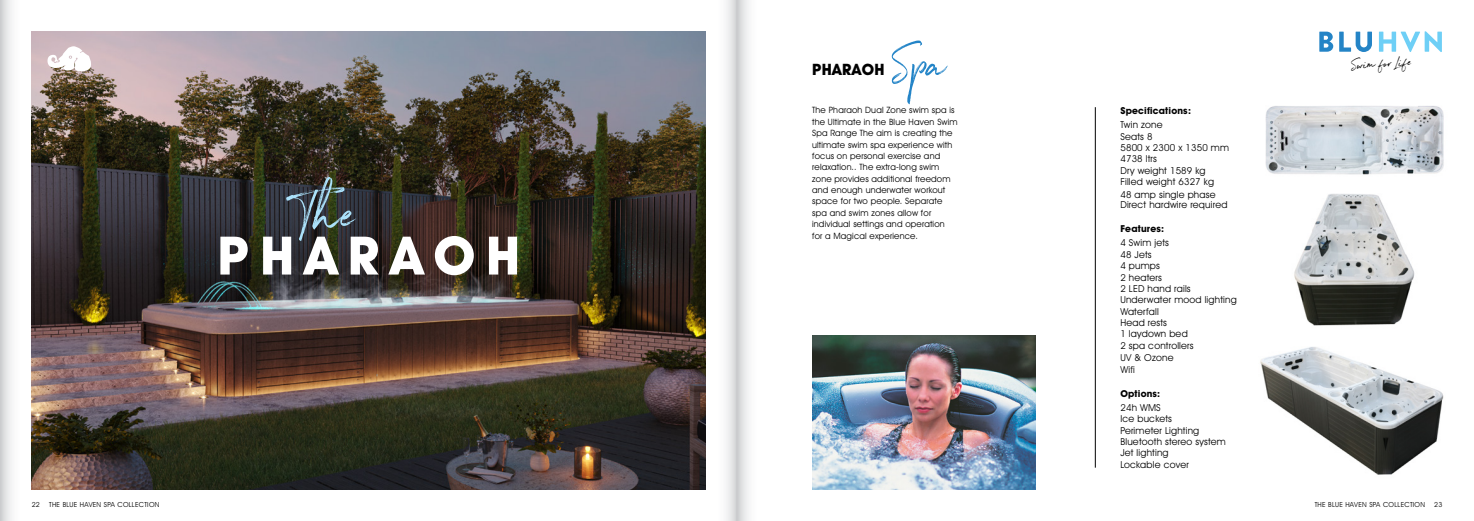
<style>
.page{position:relative;width:1474px;height:521px;background:#fff}
.page>*{position:absolute;margin:0;border:0;box-sizing:border-box;transform-origin:0 0}
.t1{font:62.12px "Northwell";color:#abe1fa}
.t2{font:700 53.29px "Avant Garde IT Cby BT";letter-spacing:.2em;color:#fff}
.t3{font:51.62px "Northwell";color:#2384c7}
.t4{font:700 15.75px "Avant Garde IT Cby BT";letter-spacing:.02em;color:#000}
.t5{font:15.49px "Northwell";color:#000}
.t6{font:9.62px/11.5px "Avant Garde IT Cby BT";letter-spacing:.02em;color:#000}
.t7{font:700 9.62px "Avant Garde IT Cby BT";letter-spacing:.02em;color:#000}
.t8{font:8.75px/11.4px "Avant Garde IT Cby BT";letter-spacing:.02em;color:#000}
.t9{font:7px "Avant Garde IT Cby BT";letter-spacing:.04em;color:#000}
.s1{font-size:15.31px}
</style>
<div class="page">
<img style="left:1265px;top:106px;width:179px;height:69px">
<img style="left:1294px;top:194px;width:121px;height:132px">
<img style="left:1260px;top:347px;width:184px;height:128px">
<div style="left:0;top:0;width:22px;height:521px;background:linear-gradient(to right,#d7d8d9,#fff)"></div>
<div style="left:715px;top:0;width:22px;height:521px;background:linear-gradient(to right,#fff,#dbdcdd)"></div>
<svg style="left:736px;top:0;width:13px;height:521px"></svg>
<img style="left:32px;top:32px;width:673px;height:457px">
<svg style="left:47px;top:46px;width:45px;height:26px"></svg>
<hr style="left:1095px;top:107px;width:1px;height:361px;background:#000">
<img style="left:812px;top:335px;width:223px;height:154px">
<svg style="left:1319px;top:32px;width:14px;height:20px"></svg>
<svg style="left:1339px;top:32px;width:32px;height:20px"></svg>
<svg style="left:1378px;top:31px;width:63px;height:21px"></svg>
<h1 class="t1" style="left:295px;top:168px;width:64px">Th e</h1>
<h2 class="t2" style="left:217px;top:223px;width:304px">PHARAOH</h2>
<h3 class="t4" style="left:812px;top:59px;width:74px">PHARAOH</h3>
<h3 class="t3" style="left:894px;top:27px;width:53px">Spa</h3>
<p class="t8" style="left:812px;top:104px;width:147px">The Pharaoh Dual Zone swim spa is the Ultimate in the Blue Haven Swim<br>Spa Range The aim is creating the ultimate swim spa experience with focus on personal exercise and relaxation.. The extra-long swim zone provides additional freedom and enough underwater workout space for two people. Separate spa and swim zones allow for individual settings and operation<br>for a Magical experience.</p>
<p class="t7" style="left:1120px;top:105px;width:72px">Specifications:</p>
<p class="t6" style="left:1120px;top:119px;width:110px">Twin zone<br>Seats 8<br>5800 x 2300 x 1350 mm<br>4738 ltrs<br>Dry weight 1589 kg<br>Filled weight 6327 kg</p>
<p class="t6" style="left:1120px;top:189px;width:109px;line-height:10.5px">48 amp single phase<br>Direct hardwire required</p>
<p class="t7" style="left:1120px;top:222px;width:45px">Features:</p>
<p class="t6" style="left:1120px;top:237px;width:118px">4 Swim jets<br>48 Jets<br>4 pumps<br>2 heaters<br>2 LED hand rails<br>Underwater mood lighting<br>Waterfall<br>Head rests<br>1 laydown bed<br>2 spa controllers<br>UV &amp; Ozone<br>Wifi</p>
<p class="t7" style="left:1120px;top:387px;width:41px">Options:</p>
<p class="t6" style="left:1120px;top:402px;width:107px">24h WMS<br>Ice buckets<br>Perimeter Lighting<br>Bluetooth stereo system<br>Jet lighting<br>Lockable cover</p>
<h3 class="t5" style="left:1351px;top:54px;width:61px;rotate:-3deg">Swim for <span class="s1">Life</span></h3>
<p class="t9" style="left:32px;top:500px;width:10px">22</p>
<p class="t9" style="left:49px;top:500px;width:112px">THE BLUE HAVEN SPA COLLECTION</p>
<p class="t9" style="left:1314px;top:500px;width:112px">THE BLUE HAVEN SPA COLLECTION</p>
<p class="t9" style="left:1434px;top:500px;width:10px">23</p>
</div>
